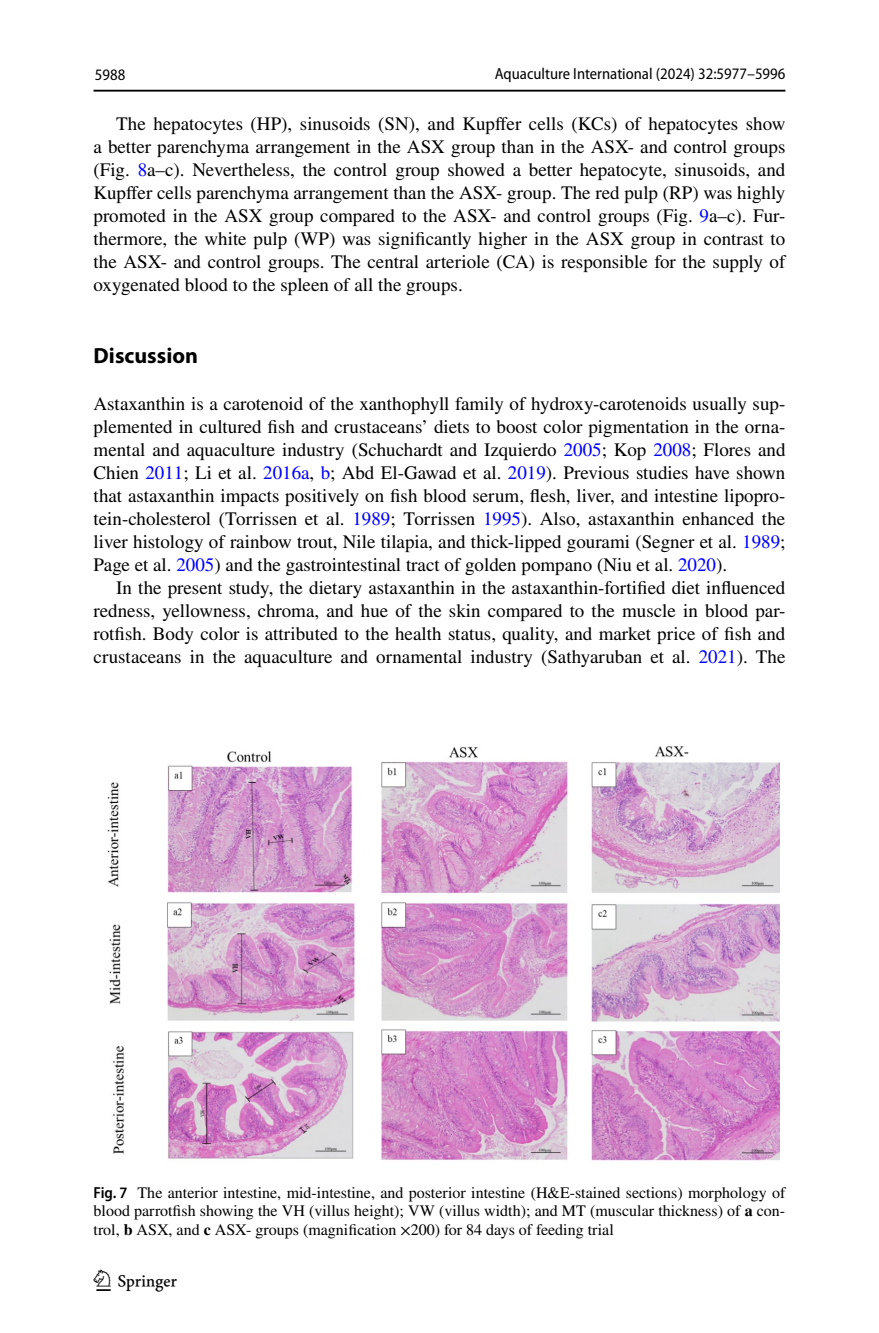
<style>
.page{position:relative;width:879px;height:1333px;background:#fff}
.page>*{position:absolute;margin:0;border:0;box-sizing:border-box;transform-origin:0 0}
.t1{font:30px "Springnew Regular 4";color:#000}
.t2{font:700 22px "Myriad Pro";color:#000}
.t3{font:19px/23px "STIX";color:#000;text-align:justify}
.t4{font:16px/18.4px "STIX";color:#000;text-align:justify}
.t5{font:semi-condensed 16px "Myriad Pro";color:#000}
.s1{color:#00f}
.s2{font-family:"Myriad Pro";font-weight:600;font-stretch:semi-condensed}
.s3{font-weight:700}
</style>
<div class="page">
<hr style="left:94px;top:90px;width:691px;height:2px;background:#000">
<img style="left:107px;top:746px;width:673px;height:415px">
<p class="t5" style="left:95px;top:66px;width:32px">5988</p>
<p class="t5" style="left:495px;top:65px;width:292px">Aquaculture International (2024) 32:5977–5996</p>
<p class="t3" style="left:94px;top:113px;width:693px;text-indent:23px">The hepatocytes (HP), sinusoids (SN), and Kupffer cells (KCs) of hepatocytes show a better parenchyma arrangement in the ASX group than in the ASX- and control groups (Fig. <span class="s1">8</span>a–c). Nevertheless, the control group showed a better hepatocyte, sinusoids, and Kupffer cells parenchyma arrangement than the ASX- group. The red pulp (RP) was highly promoted in the ASX group compared to the ASX- and control groups (Fig. <span class="s1">9</span>a–c). Fur&shy;thermore, the white pulp (WP) was significantly higher in the ASX group in contrast to the ASX- and control groups. The central arteriole (CA) is responsible for the supply of oxygenated blood to the spleen of all the groups.</p>
<p class="t2" style="left:94px;top:341px;width:106px">Discussion</p>
<p class="t3" style="left:94px;top:393px;width:693px">Astaxanthin is a carotenoid of the xanthophyll family of hydroxy-carotenoids usually sup&shy;plemented in cultured fish and crustaceans’ diets to boost color pigmentation in the orna&shy;mental and aquaculture industry (Schuchardt and Izquierdo <span class="s1">2005</span>; Kop <span class="s1">2008</span>; Flores and Chien <span class="s1">2011</span>; Li et al. <span class="s1">2016a</span>, <span class="s1">b</span>; Abd El-Gawad et al. <span class="s1">2019</span>). Previous studies have shown that astaxanthin impacts positively on fish blood serum, flesh, liver, and intestine lipopro&shy;tein-cholesterol (Torrissen et al. <span class="s1">1989</span>; Torrissen <span class="s1">1995</span>). Also, astaxanthin enhanced the liver histology of rainbow trout, Nile tilapia, and thick-lipped gourami (Segner et al. <span class="s1">1989</span>; Page et al. <span class="s1">2005</span>) and the gastrointestinal tract of golden pompano (Niu et al. <span class="s1">2020</span>).</p>
<p class="t3" style="left:94px;top:577px;width:693px;text-indent:23px">In the present study, the dietary astaxanthin in the astaxanthin-fortified diet influenced redness, yellowness, chroma, and hue of the skin compared to the muscle in blood par&shy;rotfish. Body color is attributed to the health status, quality, and market price of fish and crustaceans in the aquaculture and ornamental industry (Sathyaruban et al. <span class="s1">2021</span>). The</p>
<p class="t4" style="left:94px;top:1184px;width:693px"><span class="s2">Fig. 7</span> The anterior intestine, mid-intestine, and posterior intestine (H&amp;E-stained sections) morphology of blood parrotfish showing the VH (villus height); VW (villus width); and MT (muscular thickness) of <span class="s3">a</span> con&shy;trol, <span class="s3">b</span> ASX, and <span class="s3">c</span> ASX- groups (magnification ×200) for 84 days of feeding trial</p>
<h1 class="t1" style="left:96px;top:1269px;width:83px">1 3</h1>
</div>
